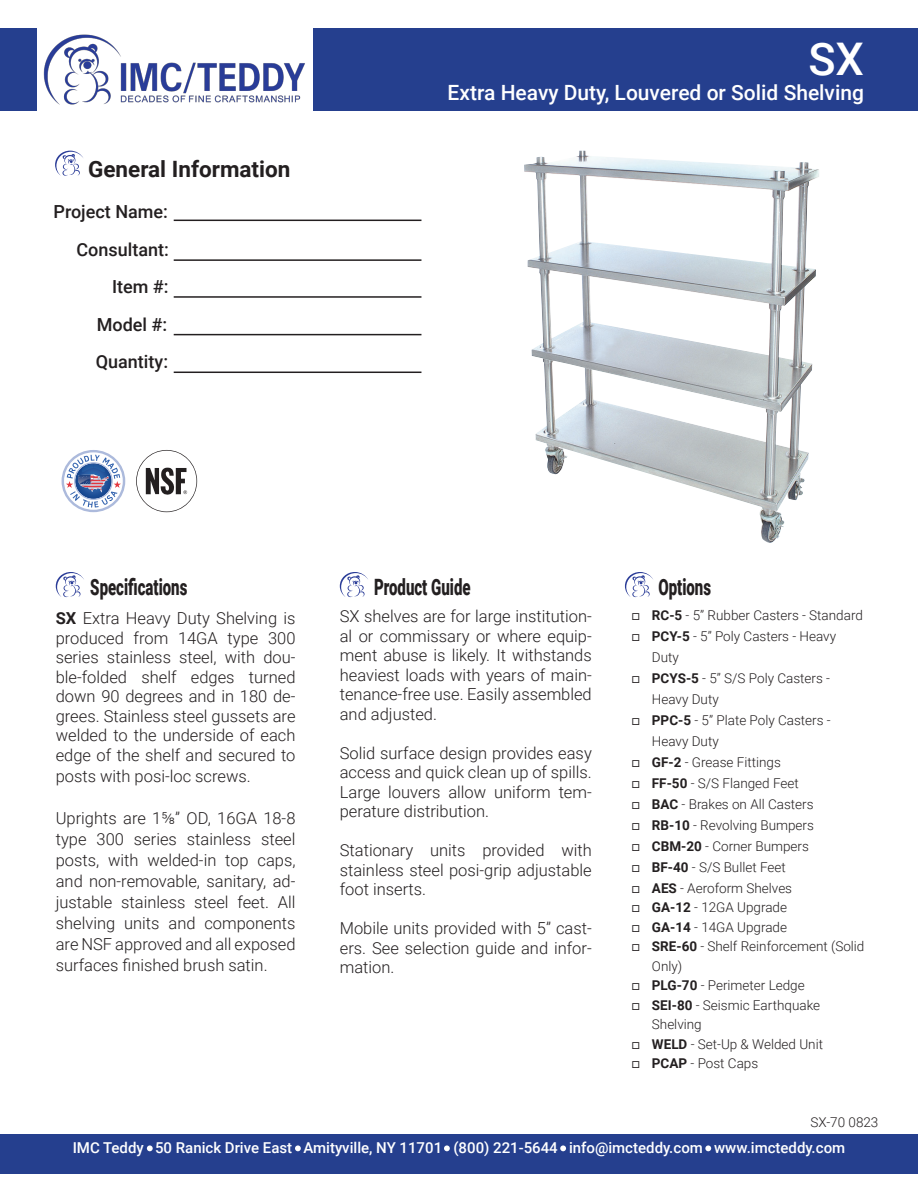
<style>
.page{position:relative;width:918px;height:1188px;background:#fff}
.page>*{position:absolute;margin:0;border:0;box-sizing:border-box;transform-origin:0 0}
.t1{font:500 45px "Roboto";color:#fff}
.t2{font:900 22.5px "Roboto";color:#231f20;scale:.67 1}
.t3{font:700 22.5px "Roboto";color:#231f20}
.t4{font:500 21px "Roboto";color:#fff}
.t5{font:500 18px "Roboto";color:#231f20}
.t6{font:300 16.5px/19.5px "Roboto";color:#231f20;text-align:justify}
.t7{font:500 15px "Roboto";color:#fff}
.t8{font:300 13.5px/21px "Roboto";color:#231f20}
.s1{font-weight:700}
.s2{font-family:"Lato";font-weight:500}
</style>
<div class="page">
<div style="left:313px;top:28px;width:605px;height:83px;background:#253f8e"></div>
<div style="left:0;top:1134px;width:918px;height:40px;background:#253f8e"></div>
<img style="left:43px;top:34px;width:262px;height:71px">
<div style="left:0;top:28px;width:37px;height:83px;background:#253f8e"></div>
<svg style="left:147px;top:1145px;width:6px;height:6px"></svg>
<svg style="left:295px;top:1145px;width:6px;height:6px"></svg>
<svg style="left:444px;top:1145px;width:6px;height:6px"></svg>
<svg style="left:560px;top:1145px;width:6px;height:6px"></svg>
<svg style="left:705px;top:1145px;width:6px;height:6px"></svg>
<svg style="left:55px;top:151px;width:28px;height:25px"></svg>
<hr style="left:174px;top:220px;width:247px;height:1px;background:#231f20">
<hr style="left:174px;top:259px;width:247px;height:2px;background:#231f20">
<hr style="left:174px;top:296px;width:247px;height:2px;background:#231f20">
<hr style="left:174px;top:334px;width:247px;height:1px;background:#231f20">
<hr style="left:174px;top:372px;width:247px;height:1px;background:#231f20">
<img style="left:524px;top:151px;width:295px;height:392px">
<svg style="left:62px;top:450px;width:63px;height:62px"></svg>
<img style="left:78px;top:464px;width:15px;height:21px">
<img style="left:93px;top:464px;width:12px;height:16px">
<svg style="left:136px;top:450px;width:61px;height:62px"></svg>
<svg style="left:56px;top:572px;width:28px;height:25px"></svg>
<svg style="left:340px;top:572px;width:28px;height:25px"></svg>
<svg style="left:625px;top:572px;width:28px;height:25px"></svg>
<p class="t3" style="left:88px;top:153px;width:204px">General Information</p>
<p class="t5" style="left:54px;top:199px;width:116px">Project Name:</p>
<p class="t5" style="left:76px;top:237px;width:94px">Consultant:</p>
<p class="t5" style="left:112px;top:274px;width:58px">Item #:</p>
<p class="t5" style="left:97px;top:312px;width:72px">Model #:</p>
<p class="t5" style="left:96px;top:349px;width:74px">Quantity:</p>
<p class="t1" style="left:808px;top:27px;width:57px">SX</p>
<p class="t4" style="left:448px;top:78px;width:418px">Extra Heavy Duty, Louvered or Solid Shelving</p>
<p class="t2" style="left:90px;top:571px;width:146px">Specifications</p>
<p class="t2" style="left:374px;top:571px;width:146px">Product Guide</p>
<p class="t2" style="left:658px;top:571px;width:80px">Options</p>
<p class="t6" style="left:56px;top:608px;width:241px"><span class="s1">SX</span> Extra Heavy Duty Shelving is produced from 14GA type 300 series stainless steel, with dou&shy;ble-folded shelf edges turned down 90 degrees and in 180 de&shy;grees. Stainless steel gussets are welded to the underside of each edge of the shelf and secured to</p>
<p class="t6" style="left:56px;top:765px;width:197px">posts with posi-loc screws.</p>
<p class="t6" style="left:56px;top:807px;width:241px;line-height:21px">Uprights are 1⅝” OD, 16GA 18-8 type 300 series stainless steel posts, with welded-in top caps, and non-removable, sanitary, ad&shy;justable stainless steel feet. All shelving units and components are NSF approved and all exposed surfaces finished brush satin.</p>
<p class="t6" style="left:340px;top:606px;width:254px">SX shelves are for large institution&shy;al or commissary or where equip&shy;ment abuse is likely. It withstands heaviest loads with years of main&shy;tenance-free use. Easily assembled and adjusted.</p>
<p class="t6" style="left:340px;top:743px;width:254px">Solid surface design provides easy access and quick clean up of spills.<br>Large louvers allow uniform tem&shy;perature distribution.</p>
<p class="t6" style="left:340px;top:840px;width:254px">Stationary units provided with stainless steel posi-grip adjustable foot inserts.</p>
<p class="t6" style="left:340px;top:918px;width:254px">Mobile units provided with 5” cast&shy;ers. See selection guide and infor&shy;mation.</p>
<p class="t8" style="left:632px;top:604px;width:233px"><span class="s2">□</span> <span class="s1">RC-5</span> - 5’’ Rubber Casters - Standard</p>
<p class="t8" style="left:652px;top:625px;width:186px;text-indent:-20px"><span class="s2">□</span> <span class="s1">PCY-5</span> - 5’’ Poly Casters - Heavy<br>Duty</p>
<p class="t8" style="left:652px;top:667px;width:180px;text-indent:-20px"><span class="s2">□</span> <span class="s1">PCYS-5</span> - 5’’ S/S Poly Casters -<br>Heavy Duty</p>
<p class="t8" style="left:652px;top:709px;width:180px;text-indent:-20px"><span class="s2">□</span> <span class="s1">PPC-5</span> - 5’’ Plate Poly Casters -<br>Heavy Duty</p>
<p class="t8" style="left:632px;top:751px;width:151px"><span class="s2">□</span> <span class="s1">GF-2</span> - Grease Fittings</p>
<p class="t8" style="left:632px;top:772px;width:169px"><span class="s2">□</span> <span class="s1">FF-50</span> - S/S Flanged Feet</p>
<p class="t8" style="left:632px;top:793px;width:183px"><span class="s2">□</span> <span class="s1">BAC</span> - Brakes on All Casters</p>
<p class="t8" style="left:632px;top:814px;width:184px"><span class="s2">□</span> <span class="s1">RB-10</span> - Revolving Bumpers</p>
<p class="t8" style="left:632px;top:835px;width:179px"><span class="s2">□</span> <span class="s1">CBM-20</span> - Corner Bumpers</p>
<p class="t8" style="left:632px;top:856px;width:156px"><span class="s2">□</span> <span class="s1">BF-40</span> - S/S Bullet Feet</p>
<p class="t8" style="left:632px;top:877px;width:162px"><span class="s2">□</span> <span class="s1">AES</span> - Aeroform Shelves</p>
<p class="t8" style="left:632px;top:897px;width:157px"><span class="s2">□</span> <span class="s1">GA-12</span> - 12GA Upgrade</p>
<p class="t8" style="left:632px;top:916px;width:157px"><span class="s2">□</span> <span class="s1">GA-14</span> - 14GA Upgrade</p>
<p class="t8" style="left:652px;top:936px;width:214px;line-height:19.5px;text-indent:-20px"><span class="s2">□</span> <span class="s1">SRE-60</span> - Shelf Reinforcement (Solid<br>Only)</p>
<p class="t8" style="left:632px;top:975px;width:175px"><span class="s2">□</span> <span class="s1">PLG-70</span> - Perimeter Ledge</p>
<p class="t8" style="left:652px;top:995px;width:170px;line-height:19.5px;text-indent:-20px"><span class="s2">□</span> <span class="s1">SEI-80</span> - Seismic Earthquake<br>Shelving</p>
<p class="t8" style="left:632px;top:1033px;width:193px"><span class="s2">□</span> <span class="s1">WELD</span> - Set-Up &amp; Welded Unit</p>
<p class="t8" style="left:632px;top:1053px;width:128px"><span class="s2">□</span> <span class="s1">PCAP</span> - Post Caps</p>
<p class="t8" style="left:810px;top:1111px;width:69px">SX-70 0823</p>
<p class="t7" style="left:73px;top:1137px;width:774px">IMC Teddy 50 Ranick Drive East Amityville, NY 11701 (800) 221-5644 info@imcteddy.com www.imcteddy.com</p>
</div>
